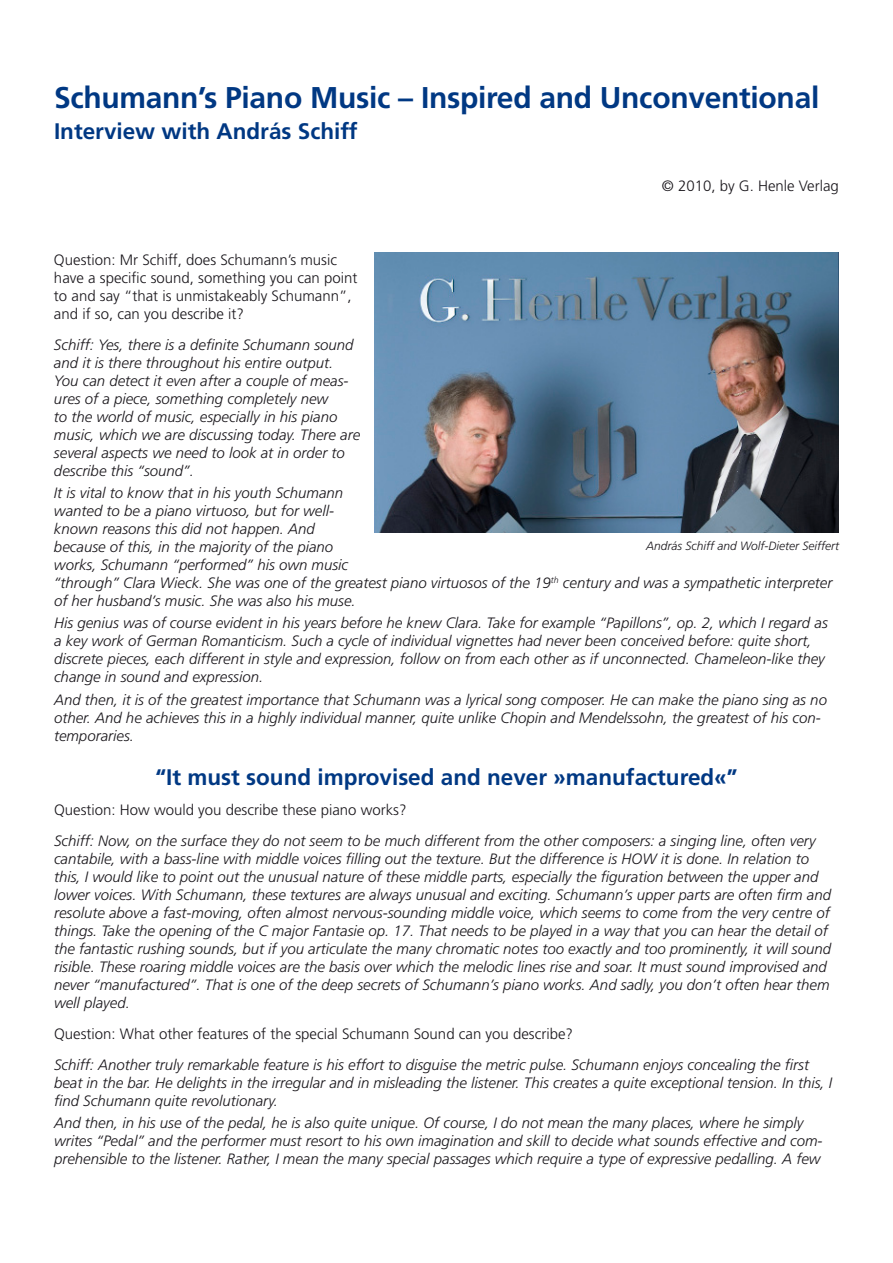
<style>
.page{position:relative;width:893px;height:1263px;background:#fff}
.page>*{position:absolute;margin:0;border:0;box-sizing:border-box;transform-origin:0 0}
.t1{font:700 30px "Frutiger";letter-spacing:-.01em;color:#003883}
.t2{font:700 22.5px "Frutiger";color:#003883}
.t3{font:italic 300 15px/18px "Frutiger";color:#1a171c}
.t4{font:300 15px/18px "Frutiger";color:#1a171c}
.t5{font:italic 300 12px "Frutiger";color:#1a171c}
</style>
<div class="page">
<img style="left:374px;top:252px;width:465px;height:281px">
<h1 class="t1" style="left:54px;top:79px;width:767px">Schumann’s Piano Music – Inspired and Unconventional</h1>
<h2 class="t2" style="left:54px;top:118px;width:305px">Interview with András Schiff</h2>
<p class="t4" style="left:662px;top:177px;width:179px">© 2010, by G. Henle Verlag</p>
<p class="t4" style="left:54px;top:251px;width:305px">Question: Mr Schiff, does Schumann’s music have a specific sound, something you can point to and say “that is unmistakeably Schumann”, and if so, can you describe it?</p>
<p class="t3" style="left:54px;top:336px;width:308px">Schiff: Yes, there is a definite Schumann sound and it is there throughout his entire output.<br>You can detect it even after a couple of meas&shy;ures of a piece, something completely new<br>to the world of music, especially in his piano music, which we are discussing today. There are several aspects we need to look at in order to describe this “sound”.</p>
<p class="t3" style="left:54px;top:484px;width:780px">It is vital to know that in his youth Schumann<br>wanted to be a piano virtuoso, but for well-<br>known reasons this did not happen. And<br>because of this, in the majority of the piano<br>works, Schumann “performed” his own music<br>“through” Clara Wieck. She was one of the greatest piano virtuosos of the 19<sup>th</sup> century and was a sympathetic interpreter of her husband’s music. She was also his muse.</p>
<p class="t3" style="left:54px;top:614px;width:775px">His genius was of course evident in his years before he knew Clara. Take for example “Papillons”, op. 2, which I regard as a key work of German Romanticism. Such a cycle of individual vignettes had never been conceived before: quite short, discrete pieces, each different in style and expression, follow on from each other as if unconnected. Chameleon-like they change in sound and expression.</p>
<p class="t3" style="left:54px;top:691px;width:774px">And then, it is of the greatest importance that Schumann was a lyrical song composer. He can make the piano sing as no other. And he achieves this in a highly individual manner, quite unlike Chopin and Mendelssohn, the greatest of his con&shy;temporaries.</p>
<h2 class="t2" style="left:155px;top:764px;width:584px">“It must sound improvised and never »manufactured«”</h2>
<p class="t4" style="left:54px;top:801px;width:354px">Question: How would you describe these piano works?</p>
<p class="t3" style="left:54px;top:832px;width:779px">Schiff: Now, on the surface they do not seem to be much different from the other composers: a singing line, often very cantabile, with a bass-line with middle voices filling out the texture. But the difference is HOW it is done. In relation to this, I would like to point out the unusual nature of these middle parts, especially the figuration between the upper and lower voices. With Schumann, these textures are always unusual and exciting. Schumann’s upper parts are often firm and resolute above a fast-moving, often almost nervous-sounding middle voice, which seems to come from the very centre of things. Take the opening of the C major Fantasie op. 17. That needs to be played in a way that you can hear the detail of the fantastic rushing sounds, but if you articulate the many chromatic notes too exactly and too prominently, it will sound risible. These roaring middle voices are the basis over which the melodic lines rise and soar. It must sound improvised and never “manufactured”. That is one of the deep secrets of Schumann’s piano works. And sadly, you don’t often hear them well played.</p>
<p class="t4" style="left:54px;top:1025px;width:520px">Question: What other features of the special Schumann Sound can you describe?</p>
<p class="t3" style="left:54px;top:1056px;width:780px">Schiff: Another truly remarkable feature is his effort to disguise the metric pulse. Schumann enjoys concealing the first beat in the bar. He delights in the irregular and in misleading the listener. This creates a quite exceptional tension. In this, I find Schumann quite revolutionary.</p>
<p class="t3" style="left:54px;top:1114px;width:770px">And then, in his use of the pedal, he is also quite unique. Of course, I do not mean the many places, where he simply writes “Pedal” and the performer must resort to his own imagination and skill to decide what sounds effective and com&shy;prehensible to the listener. Rather, I mean the many special passages which require a type of expressive pedalling. A few</p>
<p class="t5" style="left:646px;top:539px;width:194px">András Schiff and Wolf-Dieter Seiffert</p>
</div>
